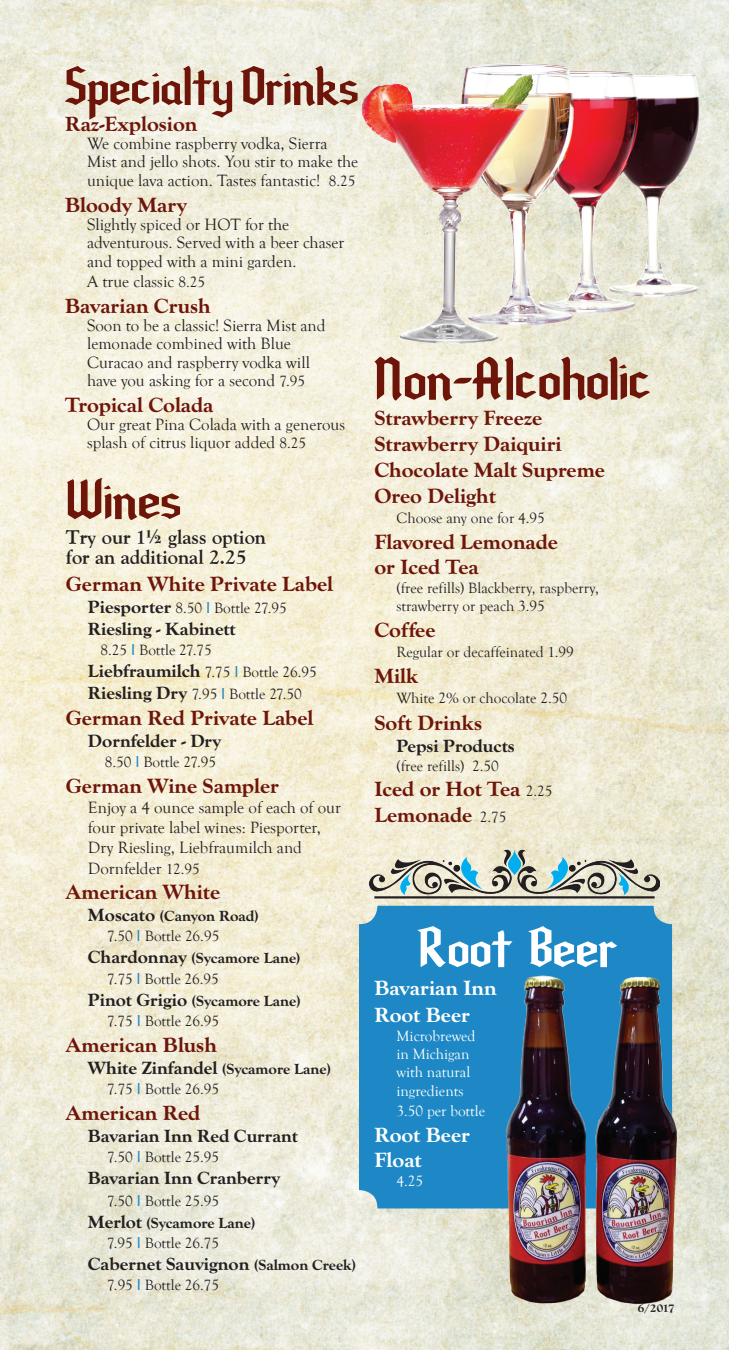
<style>
.page{position:relative;width:729px;height:1350px;background:#fff}
.page>*{position:absolute;margin:0;border:0;box-sizing:border-box;transform-origin:0 0}
.t1{font:67.35px "Bavaria";color:#6e1509}
.t2{font:64.2px "Bavaria";color:#fff}
.t3{font:64.2px "Bavaria";color:#6e1509}
.t4{font:61.2px "Bavaria";color:#6e1509}
.t5{font:700 21.45px/25.7px "Goudy Old Sty T Extr";color:#6e1509}
.t6{font:700 21.45px/27.6px "Goudy Old Sty T Extr";color:#fff}
.t7{font:700 19.95px/20px "Goudy Old Style BT";color:#231f20}
.t8{font:700 19.5px "Bodoni Svty Two ITCTT";color:#231f20}
.t9{font:700 18.3px "Goudy Old Sty T Extr";color:#231f20}
.t10{font:16.8px/18.3px "Goudy Old Style T";color:#231f20}
.t11{font:15.3px/22px "Goudy Old Style T";color:#231f20}
.t12{font:700 15.3px "Goudy Old Sty T Extr";color:#231f20}
.t13{font:15.3px/18.3px "Goudy Old Style T";color:#fff}
.t14{font:700 12.3px "Goudy Old Sty T Extr";color:#231f20}
.s1{font-size:15.3px}
.s2{font-family:"Goudy Old Sty T Extr";font-weight:700;font-size:18.3px}
.s3{font-family:"Swiss 721 BT";color:#1d88c5}
.s4{font-size:18.3px}
.s5{font-family:"Goudy Old Style T";font-weight:400;font-size:15.3px;color:#231f20}
</style>
<div class="page">
<img style="left:0;top:0;width:729px;height:1350px">
<div style="left:360px;top:907px;width:311px;height:301px;background:#1d88c5;border-radius:18px"></div>
<div style="left:359px;top:906px;width:313px;height:302px;border:2px solid #1d88c5;border-radius:18px"></div>
<img style="left:428px;top:18px;width:289px;height:327px">
<img style="left:347px;top:53px;width:217px;height:320px">
<img style="left:473px;top:962px;width:239px;height:365px">
<img style="left:370px;top:849px;width:290px;height:56px">
<h3 class="t4" style="left:65px;top:59px;width:295px">Specialty Drinks</h3>
<p class="t5" style="left:65px;top:111px;width:134px">Raz-Explosion</p>
<p class="t10" style="left:87px;top:135px;width:273px">We combine raspberry vodka, Sierra<br>Mist and jello shots. You stir to make the unique lava action. Tastes fantastic! <span class="s1">8.25</span></p>
<p class="t5" style="left:65px;top:192px;width:124px">Bloody Mary</p>
<p class="t10" style="left:87px;top:216px;width:259px">Slightly spiced or HOT for the adventurous. Served with a beer chaser and topped with a mini garden.</p>
<p class="t10" style="left:87px;top:273px;width:120px">A true classic <span class="s1">8.25</span></p>
<p class="t5" style="left:65px;top:293px;width:147px">Bavarian Crush</p>
<p class="t10" style="left:87px;top:317px;width:240px">Soon to be a classic! Sierra Mist and lemonade combined with Blue<br>Curacao and raspberry vodka will have you asking for a second <span class="s1">7.95</span></p>
<p class="t5" style="left:65px;top:392px;width:150px">Tropical Colada</p>
<p class="t10" style="left:87px;top:416px;width:259px">Our great Pina Colada with a generous splash of citrus liquor added <span class="s1">8.25</span></p>
<h2 class="t3" style="left:66px;top:470px;width:117px">Wines</h2>
<p class="t7" style="left:66px;top:526px;width:202px">Try our 1 glass option for an additional 2.25</p>
<p class="t5" style="left:66px;top:571px;width:269px">German White Private Label</p>
<p class="t11" style="left:88px;top:597px;width:200px"><span class="s2">Piesporter</span> 8.50 <span class="s3">l</span> Bottle 27.95</p>
<p class="t9" style="left:88px;top:618px;width:149px">Riesling - Kabinett</p>
<p class="t11" style="left:88px;top:639px;width:230px;text-indent:13px">8.25 <span class="s3">l</span> Bottle 27.75<br><span class="s2">Liebfraumilch</span> 7.75 <span class="s3">l</span> Bottle 26.95<br><span class="s2">Riesling Dry</span> 7.95 <span class="s3">l</span> Bottle 27.50</p>
<p class="t5" style="left:66px;top:705px;width:249px">German Red Private Label</p>
<p class="t9" style="left:88px;top:730px;width:135px">Dornfelder - Dry</p>
<p class="t11" style="left:105px;top:751px;width:113px">8.50 <span class="s3">l</span> Bottle 27.95</p>
<p class="t5" style="left:66px;top:773px;width:215px">German Wine Sampler</p>
<p class="t10" style="left:88px;top:798px;width:254px;line-height:20.2px">Enjoy a 4 ounce sample of each of our four private label wines: Piesporter,<br>Dry Riesling, Liebfraumilch and<br>Dornfelder <span class="s1">12.95</span></p>
<p class="t5" style="left:66px;top:879px;width:156px">American White</p>
<p class="t12" style="left:88px;top:908px;width:172px"><span class="s4">Moscato</span> (Canyon Road)</p>
<p class="t11" style="left:107px;top:926px;width:114px">7.50 <span class="s3">l</span> Bottle 26.95</p>
<p class="t12" style="left:88px;top:950px;width:214px"><span class="s4">Chardonnay</span> (Sycamore Lane)</p>
<p class="t11" style="left:107px;top:968px;width:113px">7.75 <span class="s3">l</span> Bottle 26.95</p>
<p class="t12" style="left:88px;top:992px;width:214px"><span class="s4">Pinot Grigio</span> (Sycamore Lane)</p>
<p class="t11" style="left:107px;top:1010px;width:113px">7.75 <span class="s3">l</span> Bottle 26.95</p>
<p class="t5" style="left:66px;top:1032px;width:152px">American Blush</p>
<p class="t9" style="left:88px;top:1057px;width:245px">White Zinfandel <span class="s1">(Sycamore Lane)</span></p>
<p class="t11" style="left:107px;top:1078px;width:113px">7.75 <span class="s3">l</span> Bottle 26.95</p>
<p class="t5" style="left:66px;top:1100px;width:136px">American Red</p>
<p class="t9" style="left:88px;top:1125px;width:212px">Bavarian Inn Red Currant</p>
<p class="t11" style="left:107px;top:1146px;width:113px">7.50 <span class="s3">l</span> Bottle 25.95</p>
<p class="t9" style="left:88px;top:1167px;width:194px">Bavarian Inn Cranberry</p>
<p class="t11" style="left:107px;top:1190px;width:113px">7.50 <span class="s3">l</span> Bottle 25.95</p>
<p class="t12" style="left:88px;top:1214px;width:169px"><span class="s4">Merlot</span> (Sycamore Lane)</p>
<p class="t11" style="left:107px;top:1232px;width:113px">7.95 <span class="s3">l</span> Bottle 26.75</p>
<p class="t9" style="left:88px;top:1254px;width:270px">Cabernet Sauvignon <span class="s1">(Salmon Creek)</span></p>
<p class="t11" style="left:107px;top:1275px;width:113px">7.95 <span class="s3">l</span> Bottle 26.75</p>
<p class="t8" style="left:146px;top:521px;width:18px">½</p>
<h1 class="t1" style="left:374px;top:349px;width:279px">Non-Alcoholic</h1>
<p class="t5" style="left:374px;top:406px;width:232px">Strawberry Freeze<br>Strawberry Daiquiri<br>Chocolate Malt Supreme<br>Oreo Delight</p>
<p class="t11" style="left:397px;top:507px;width:150px">Choose any one for 4.95</p>
<p class="t5" style="left:374px;top:529px;width:185px">Flavored Lemonade or Iced Tea</p>
<p class="t11" style="left:397px;top:579px;width:204px;line-height:18.3px">(free refills) Blackberry, raspberry, strawberry or peach 3.95</p>
<p class="t5" style="left:374px;top:617px;width:63px">Coffee</p>
<p class="t11" style="left:397px;top:641px;width:179px">Regular or decaffeinated 1.99</p>
<p class="t5" style="left:374px;top:663px;width:45px">Milk</p>
<p class="t11" style="left:397px;top:687px;width:172px">White 2% or chocolate 2.50</p>
<p class="t5" style="left:374px;top:710px;width:109px">Soft Drinks</p>
<p class="t9" style="left:397px;top:736px;width:120px">Pepsi Products</p>
<p class="t11" style="left:397px;top:755px;width:104px">(free refills) 2.50</p>
<p class="t5" style="left:374px;top:777px;width:179px">Iced or Hot Tea <span class="s5">2.25<br></span>Lemonade <span class="s5">2.75</span></p>
<h2 class="t2" style="left:417px;top:918px;width:201px">Root Beer</h2>
<p class="t6" style="left:374px;top:974px;width:124px">Bavarian Inn<br>Root Beer</p>
<p class="t13" style="left:397px;top:1027px;width:81px">Microbrewed in Michigan with natural ingredients</p>
<p class="t13" style="left:397px;top:1102px;width:90px">3.50 per bottle</p>
<p class="t6" style="left:374px;top:1122px;width:97px;line-height:25.7px">Root Beer<br>Float</p>
<p class="t13" style="left:397px;top:1172px;width:28px">4.25</p>
<p class="t14" style="left:638px;top:1301px;width:38px">6/2017</p>
</div>
